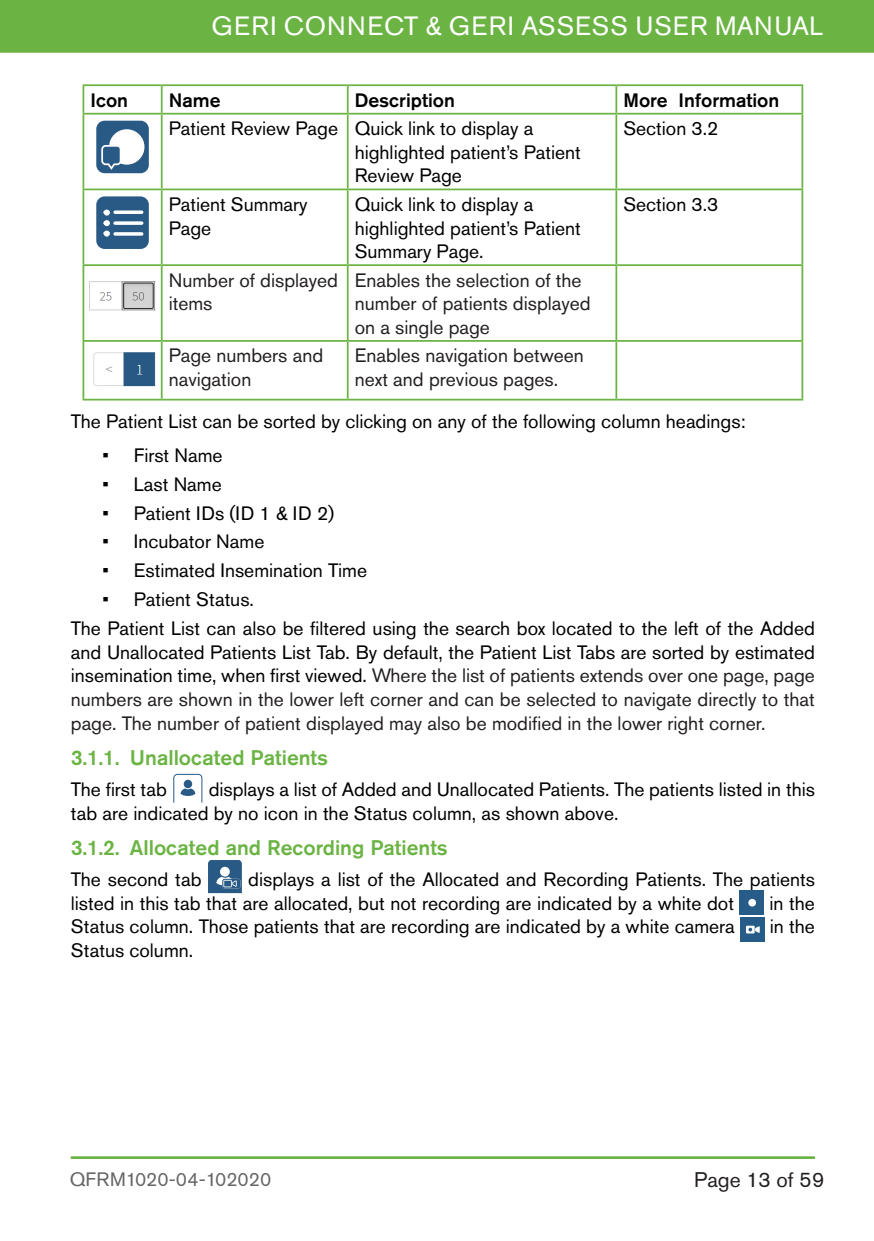
<style>
.page{position:relative;width:874px;height:1241px;background:#fff}
.page>*{position:absolute;margin:0;border:0;box-sizing:border-box;transform-origin:0 0}
.t1{font:26.25px "Akzidenz Grotesk Std";letter-spacing:.035em;color:#fff}
.t2{font:500 21px "Akzidenz Grotesk Std";color:#6bb444}
.t3{font:21px "Akzidenz Grotesk Std";color:#231f20}
.RUNNING_VERSION_MAST{font:19.25px/23.6px "Akzidenz Grotesk Std";color:#000}
.RUNNING_VERSION_MAST-2{font:19.25px/23.6px "Akzidenz Grotesk Std";color:#231f20}
.RUNNING_VERSION_MAST-3{font:500 19.25px "Akzidenz Grotesk Std";color:#000}
.t4{font:19.25px "Akzidenz Grotesk Std";color:#666}
.s1{color:#000}
</style>
<div class="page">
<div style="left:0;top:0;width:873px;height:53px;background:#6bb444"></div>
<hr style="left:71px;top:1156px;width:743px;height:1px;background:#6bb444">
<hr style="left:71px;top:1157px;width:743px;height:1px;background:#6bb444">
<hr style="left:82px;top:84px;width:80px;height:2px;background:#6bb444">
<hr style="left:82px;top:86px;width:2px;height:27px;background:#6bb444">
<hr style="left:82px;top:113px;width:80px;height:1px;background:#6bb444">
<hr style="left:162px;top:84px;width:185px;height:2px;background:#6bb444">
<svg style="left:161px;top:86px;width:1px;height:27px"></svg>
<hr style="left:162px;top:113px;width:185px;height:1px;background:#6bb444">
<hr style="left:347px;top:84px;width:269px;height:2px;background:#6bb444">
<hr style="left:346px;top:86px;width:2px;height:27px;background:#6bb444">
<hr style="left:347px;top:113px;width:269px;height:1px;background:#6bb444">
<hr style="left:616px;top:84px;width:186px;height:2px;background:#6bb444">
<hr style="left:615px;top:86px;width:2px;height:27px;background:#6bb444">
<svg style="left:801px;top:86px;width:1px;height:27px"></svg>
<hr style="left:616px;top:113px;width:186px;height:1px;background:#6bb444">
<hr style="left:82px;top:114px;width:2px;height:74px;background:#6bb444">
<hr style="left:161px;top:114px;width:1px;height:74px;background:#6bb444">
<hr style="left:346px;top:114px;width:2px;height:74px;background:#6bb444">
<hr style="left:615px;top:114px;width:2px;height:74px;background:#6bb444">
<hr style="left:801px;top:114px;width:1px;height:74px;background:#6bb444">
<hr style="left:82px;top:188px;width:80px;height:2px;background:#6bb444">
<hr style="left:82px;top:190px;width:2px;height:74px;background:#6bb444">
<hr style="left:82px;top:264px;width:80px;height:2px;background:#6bb444">
<hr style="left:82px;top:266px;width:2px;height:74px;background:#6bb444">
<hr style="left:82px;top:340px;width:80px;height:2px;background:#6bb444">
<hr style="left:82px;top:342px;width:2px;height:57px;background:#6bb444">
<hr style="left:82px;top:399px;width:80px;height:1px;background:#6bb444">
<hr style="left:162px;top:188px;width:185px;height:2px;background:#6bb444">
<hr style="left:161px;top:190px;width:1px;height:74px;background:#6bb444">
<hr style="left:162px;top:264px;width:185px;height:2px;background:#6bb444">
<hr style="left:161px;top:266px;width:1px;height:74px;background:#6bb444">
<hr style="left:162px;top:340px;width:185px;height:2px;background:#6bb444">
<hr style="left:161px;top:342px;width:1px;height:57px;background:#6bb444">
<hr style="left:162px;top:399px;width:185px;height:1px;background:#6bb444">
<hr style="left:347px;top:188px;width:269px;height:2px;background:#6bb444">
<hr style="left:346px;top:190px;width:2px;height:74px;background:#6bb444">
<hr style="left:347px;top:264px;width:269px;height:2px;background:#6bb444">
<hr style="left:346px;top:266px;width:2px;height:74px;background:#6bb444">
<hr style="left:347px;top:340px;width:269px;height:2px;background:#6bb444">
<hr style="left:346px;top:342px;width:2px;height:57px;background:#6bb444">
<hr style="left:347px;top:399px;width:269px;height:1px;background:#6bb444">
<hr style="left:616px;top:188px;width:186px;height:2px;background:#6bb444">
<hr style="left:615px;top:190px;width:2px;height:74px;background:#6bb444">
<hr style="left:801px;top:190px;width:1px;height:74px;background:#6bb444">
<hr style="left:616px;top:264px;width:186px;height:2px;background:#6bb444">
<hr style="left:615px;top:266px;width:2px;height:74px;background:#6bb444">
<hr style="left:801px;top:266px;width:1px;height:74px;background:#6bb444">
<hr style="left:616px;top:340px;width:186px;height:2px;background:#6bb444">
<hr style="left:615px;top:342px;width:2px;height:57px;background:#6bb444">
<hr style="left:801px;top:342px;width:1px;height:57px;background:#6bb444">
<hr style="left:616px;top:399px;width:186px;height:1px;background:#6bb444">
<div style="left:96px;top:121px;width:53px;height:52px;background:#295985;border-radius:8px"></div>
<div style="left:109px;top:129px;width:35px;height:36px;background:#fff;border-radius:50%"></div>
<svg style="left:101px;top:144px;width:21px;height:26px"></svg>
<div style="left:96px;top:196px;width:53px;height:53px;background:#295985;border-radius:8px"></div>
<svg style="left:115px;top:210px;width:27px;height:4px"></svg>
<svg style="left:115px;top:232px;width:27px;height:4px"></svg>
<svg style="left:115px;top:221px;width:27px;height:4px"></svg>
<svg style="left:104px;top:209px;width:6px;height:27px"></svg>
<img style="left:90px;top:281px;width:65px;height:30px">
<img style="left:93px;top:352px;width:62px;height:35px">
<svg style="left:173px;top:773px;width:30px;height:30px"></svg>
<div style="left:184px;top:779px;width:8px;height:9px;background:#295985;border-radius:50%"></div>
<svg style="left:208px;top:860px;width:33px;height:33px"></svg>
<div style="left:739px;top:890px;width:24px;height:24px;background:#265c87"></div>
<div style="left:748px;top:898px;width:7px;height:8px;background:#fff;border-radius:50%"></div>
<div style="left:739px;top:916px;width:25px;height:25px;background:#265c87"></div>
<svg style="left:746px;top:925px;width:13px;height:8px"></svg>
<h1 class="t1" style="left:211px;top:11px;width:613px">GERI CONNECT &amp; GERI ASSESS USER MANUAL</h1>
<p class="RUNNING_VERSION_MAST-3" style="left:90px;top:88px;width:39px">Icon</p>
<p class="RUNNING_VERSION_MAST-3" style="left:169px;top:88px;width:53px">Name</p>
<p class="RUNNING_VERSION_MAST-3" style="left:354px;top:88px;width:102px">Description</p>
<p class="RUNNING_VERSION_MAST-3" style="left:623px;top:88px;width:157px">More Information</p>
<p class="RUNNING_VERSION_MAST" style="left:169px;top:116px;width:171px">Patient Review Page</p>
<p class="RUNNING_VERSION_MAST" style="left:354px;top:116px;width:227px">Quick link to display a highlighted patient’s Patient<br>Review Page</p>
<p class="RUNNING_VERSION_MAST" style="left:623px;top:116px;width:97px">Section 3.2</p>
<p class="RUNNING_VERSION_MAST" style="left:169px;top:192px;width:140px">Patient Summary<br>Page</p>
<p class="RUNNING_VERSION_MAST" style="left:354px;top:192px;width:227px">Quick link to display a highlighted patient’s Patient<br>Summary Page.</p>
<p class="RUNNING_VERSION_MAST" style="left:623px;top:192px;width:97px">Section 3.3</p>
<p class="RUNNING_VERSION_MAST-2" style="left:169px;top:268px;width:171px">Number of displayed items</p>
<p class="RUNNING_VERSION_MAST-2" style="left:354px;top:268px;width:237px">Enables the selection of the number of patients displayed on a single page</p>
<p class="RUNNING_VERSION_MAST-2" style="left:169px;top:343px;width:156px">Page numbers and navigation</p>
<p class="RUNNING_VERSION_MAST-2" style="left:354px;top:343px;width:230px">Enables navigation between next and previous pages.</p>
<p class="RUNNING_VERSION_MAST" style="left:71px;top:409px;width:676px">The Patient List can be sorted by clicking on any of the following column headings:</p>
<p class="RUNNING_VERSION_MAST" style="left:102px;top:443px;width:122px">• First Name</p>
<p class="RUNNING_VERSION_MAST" style="left:102px;top:472px;width:121px">• Last Name</p>
<p class="RUNNING_VERSION_MAST" style="left:102px;top:501px;width:233px">• Patient IDs (ID 1 &amp; ID 2)</p>
<p class="RUNNING_VERSION_MAST" style="left:102px;top:529px;width:163px">• Incubator Name</p>
<p class="RUNNING_VERSION_MAST" style="left:102px;top:558px;width:266px">• Estimated Insemination Time</p>
<p class="RUNNING_VERSION_MAST" style="left:102px;top:587px;width:153px">• Patient Status.</p>
<p class="RUNNING_VERSION_MAST-2" style="left:71px;top:616px;width:745px;text-align:justify"><span class="s1">The Patient List can also be filtered using the search box located to the left of the Added and Unallocated Patients List Tab. By default, the Patient List Tabs are sorted by estimated insemination time, when first viewed.</span> Where the list of patients extends over one page, page numbers are shown in the lower left corner and can be selected to navigate directly to that page. The number of patient displayed may also be modified in the lower right corner.</p>
<p class="t2" style="left:71px;top:745px;width:259px">3.1.1. Unallocated Patients</p>
<p class="RUNNING_VERSION_MAST" style="left:71px;top:777px;width:98px">The first tab</p>
<p class="RUNNING_VERSION_MAST" style="left:71px;top:777px;width:745px;text-indent:138px">displays a list of Added and Unallocated Patients. The patients listed in this tab are indicated by no icon in the Status column, as shown above.</p>
<p class="t2" style="left:71px;top:835px;width:378px">3.1.2. Allocated and Recording Patients</p>
<p class="RUNNING_VERSION_MAST" style="left:71px;top:867px;width:132px">The second tab</p>
<p class="RUNNING_VERSION_MAST" style="left:71px;top:867px;width:745px;text-indent:177px">displays a list of the Allocated and Recording Patients. The patients listed in this tab that are allocated, but not recording are indicated by a white dot</p>
<p class="RUNNING_VERSION_MAST" style="left:769px;top:891px;width:47px">in the</p>
<p class="RUNNING_VERSION_MAST" style="left:71px;top:914px;width:665px">Status column. Those patients that are recording are indicated by a white camera</p>
<p class="RUNNING_VERSION_MAST" style="left:769px;top:914px;width:46px">in the</p>
<p class="RUNNING_VERSION_MAST" style="left:71px;top:938px;width:124px">Status column.</p>
<p class="t4" style="left:70px;top:1167px;width:203px">QFRM1020-04-102020</p>
<p class="t3" style="left:694px;top:1167px;width:131px">Page 13 of 59</p>
</div>
